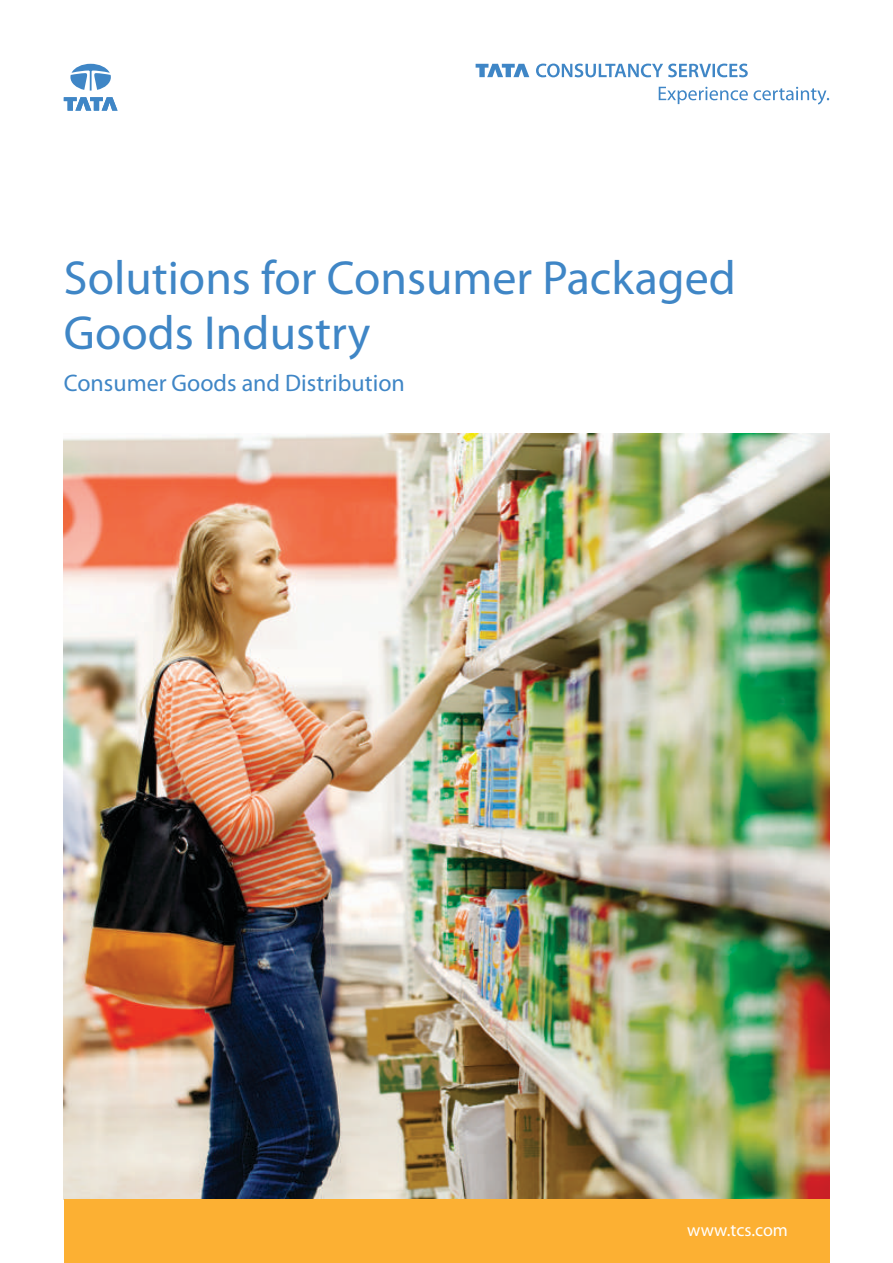
<style>
.page{position:relative;width:893px;height:1263px;background:#fff}
.page>*{position:absolute;margin:0;border:0;box-sizing:border-box;transform-origin:0 0}
.t1{font:48px/54.3px "Myriad Pro";color:#3f86c6}
.t2{font:24px "Myriad Pro";color:#3f86c6}
.t3{font:18px "Myriad Pro";color:#fff}
</style>
<div class="page">
<img style="left:64px;top:434px;width:765px;height:765px">
<svg style="left:70px;top:64px;width:41px;height:27px"></svg>
<svg style="left:64px;top:97px;width:54px;height:14px"></svg>
<svg style="left:476px;top:64px;width:53px;height:13px"></svg>
<svg style="left:536px;top:64px;width:212px;height:13px"></svg>
<svg style="left:659px;top:87px;width:170px;height:18px"></svg>
<div style="left:64px;top:1199px;width:765px;height:64px;background:#fcb033"></div>
<p class="t1" style="left:64px;top:255px;width:674px">Solutions for Consumer Packaged<br>Goods Industry</p>
<p class="t2" style="left:64px;top:373px;width:343px">Consumer Goods and Distribution</p>
<p class="t3" style="left:687px;top:1223px;width:102px">www.tcs.com</p>
</div>
